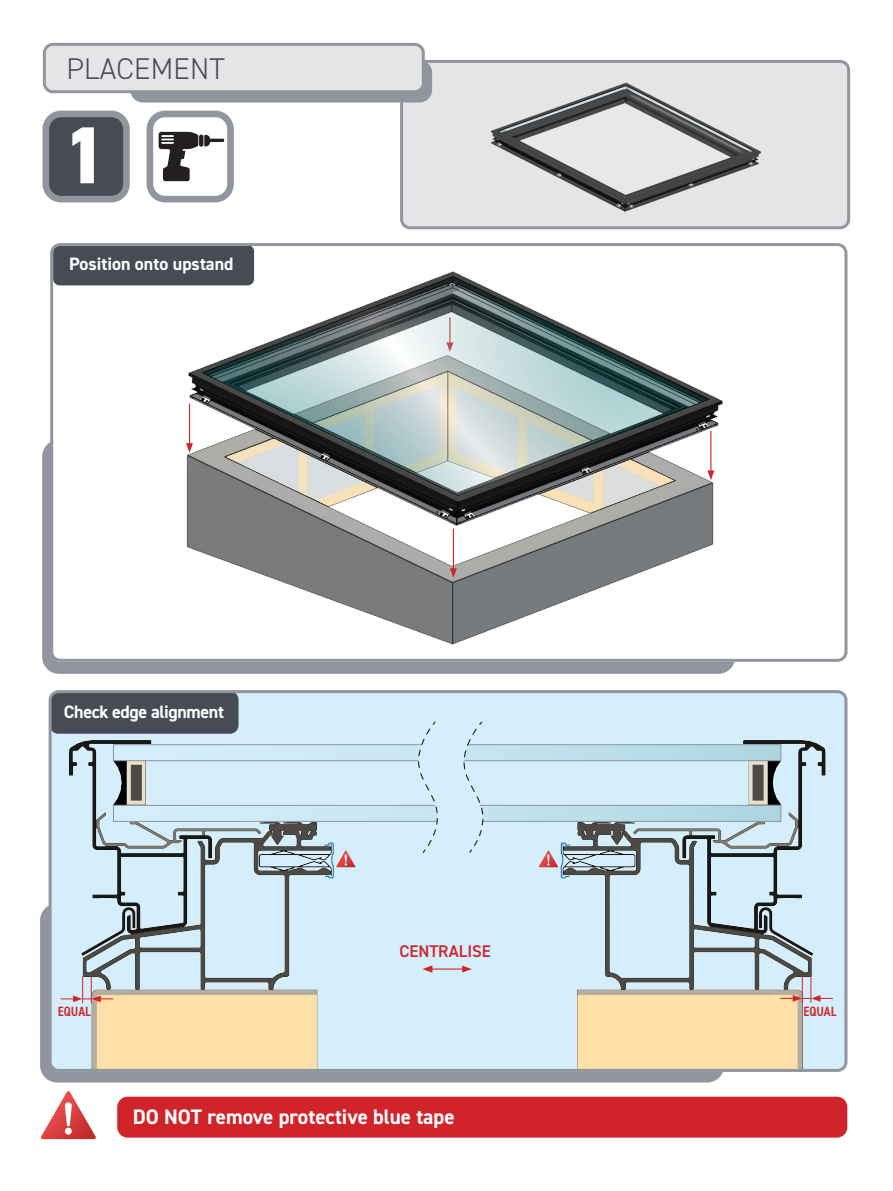
<style>
.page{position:relative;width:893px;height:1191px;background:#fff}
.page>*{position:absolute;margin:0;border:0;box-sizing:border-box;transform-origin:0 0}
.t1{font:800 81px "DIN2014";color:#fff}
.t2{font:300 30px "DIN2014";letter-spacing:.01em;color:#464b54}
.t3{font:700 21px "DIN2014";color:#fff}
.t4{font:700 18px "DIN2014";color:#fff}
.t5{font:700 18px "DIN2014";letter-spacing:-.02em;color:#fff}
.t6{font:600 16.95px "DIN2014";color:#d1232a}
.t7{font:600 condensed 13.5px "DIN2014";color:#d1232a}
</style>
<div class="page">
<div style="left:40px;top:903px;width:684px;height:179px;background:#91959d;border-radius:17px"></div>
<div style="left:50px;top:690px;width:796px;height:381px;background:#d4effb;border-radius:9px"></div>
<div style="left:50px;top:691px;width:189px;height:42px;background:#464b54;border-radius:9px"></div>
<div style="left:42px;top:439px;width:693px;height:235px;background:#91959d;border-radius:17px"></div>
<div style="left:52px;top:220px;width:795px;height:442px;background:#fff;border-radius:9px"></div>
<div style="left:402px;top:61px;width:447px;height:167px;background:#e5e5e7;border-radius:9px"></div>
<div style="left:400px;top:60px;width:450px;height:169px;border:3px solid #91959d;border-radius:9px"></div>
<div style="left:130px;top:60px;width:302px;height:42px;background:#91959d;border-radius:13px"></div>
<div style="left:44px;top:44px;width:379px;height:48px;background:#e5e5e7;border-radius:9px"></div>
<div style="left:43px;top:43px;width:382px;height:50px;border:3px solid #91959d;border-radius:9px"></div>
<div style="left:46px;top:114px;width:80px;height:85px;background:#464b54;border-radius:15px"></div>
<div style="left:43px;top:111px;width:87px;height:91px;border:7px solid #91959d;border-radius:15px"></div>
<div style="left:147px;top:111px;width:87px;height:91px;border:7px solid #91959d;border-radius:15px"></div>
<svg style="left:159px;top:132px;width:65px;height:49px"></svg>
<img style="left:491px;top:82px;width:270px;height:130px">
<div style="left:53px;top:245px;width:201px;height:40px;background:#464b54;border-radius:6px"></div>
<img style="left:106px;top:261px;width:617px;height:384px">
<img style="left:44px;top:726px;width:345px;height:341px">
<hr style="left:189px;top:403px;width:1px;height:42px;background:#d1232a">
<svg style="left:186px;top:443px;width:7px;height:10px"></svg>
<hr style="left:453px;top:528px;width:1px;height:42px;background:#d1232a">
<svg style="left:450px;top:568px;width:7px;height:10px"></svg>
<hr style="left:710px;top:431px;width:1px;height:42px;background:#d1232a">
<svg style="left:708px;top:470px;width:6px;height:10px"></svg>
<img style="left:507px;top:740px;width:319px;height:327px">
<hr style="left:430px;top:968px;width:35px;height:1px;background:#d1232a">
<svg style="left:422px;top:965px;width:10px;height:7px"></svg>
<svg style="left:462px;top:965px;width:10px;height:7px"></svg>
<svg style="left:61px;top:976px;width:52px;height:26px"></svg>
<svg style="left:780px;top:976px;width:53px;height:26px"></svg>
<svg style="left:115px;top:746px;width:664px;height:13px"></svg>
<div style="left:113px;top:744px;width:668px;height:17px;border:1px solid #91959d"></div>
<svg style="left:115px;top:807px;width:664px;height:12px"></svg>
<div style="left:113px;top:805px;width:668px;height:16px;border:1px solid #91959d"></div>
<div style="left:50px;top:243px;width:797px;height:419px;border:3px solid #91959d;border-radius:9px"></div>
<svg style="left:417px;top:721px;width:67px;height:132px"></svg>
<svg style="left:203px;top:276px;width:505px;height:219px"></svg>
<svg style="left:41px;top:1091px;width:55px;height:48px"></svg>
<div style="left:119px;top:1098px;width:726px;height:37px;background:#d1232a;border-radius:9px"></div>
<div style="left:117px;top:1096px;width:730px;height:41px;border:4px solid #d1232a;border-radius:9px"></div>
<div style="left:49px;top:690px;width:798px;height:381px;border:3px solid #91959d;border-radius:9px"></div>
<svg style="left:324px;top:842px;width:31px;height:37px"></svg>
<svg style="left:539px;top:842px;width:32px;height:37px"></svg>
<p class="t2" style="left:66px;top:50px;width:160px">PLACEMENT</p>
<p class="t1" style="left:62px;top:101px;width:47px">1</p>
<p class="t4" style="left:69px;top:252px;width:166px">Position onto upstand</p>
<p class="t5" style="left:64px;top:699px;width:162px">Check edge alignment</p>
<p class="t6" style="left:399px;top:939px;width:93px">CENTRALISE</p>
<p class="t7" style="left:58px;top:1002px;width:35px">EQUAL</p>
<p class="t7" style="left:803px;top:1002px;width:35px">EQUAL</p>
<p class="t3" style="left:133px;top:1102px;width:323px">DO NOT remove protective blue tape</p>
</div>
